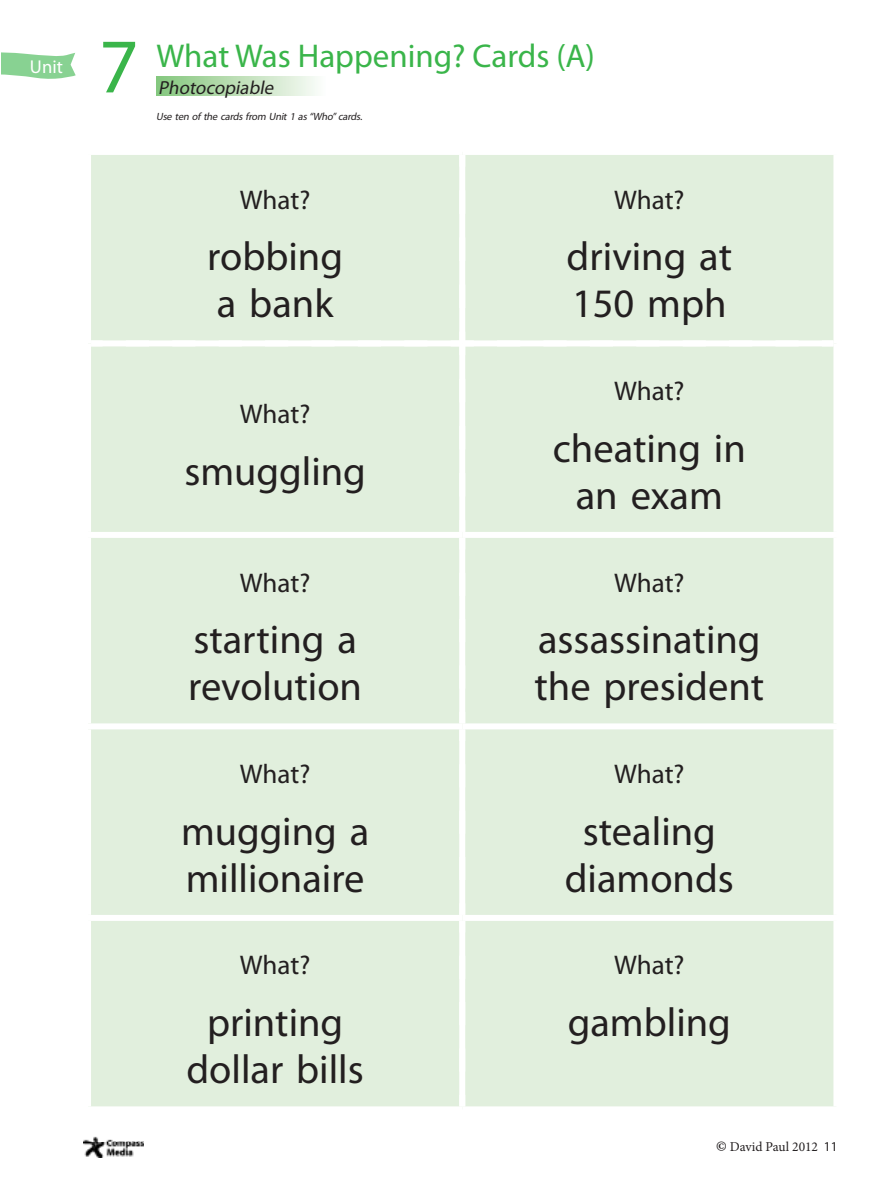
<style>
.page{position:relative;width:893px;height:1183px;background:#fff}
.page>*{position:absolute;margin:0;border:0;box-sizing:border-box;transform-origin:0 0}
.t1{font:77.7px "Myriad Pro";color:#3ab54a}
.Personalization{font:40.5px "Myriad Pro";color:#231f20}
.t2{font:33px "Myriad Pro";color:#3ab54a}
.Personalization-2{font:27px "Myriad Pro";letter-spacing:-.005em;color:#231f20}
.t3{font:italic 18.9px "Myriad Pro";color:#231f20}
.t4{font:18.6px "Myriad Pro";color:#fff}
.t5{font:13.5px "Minion Pro";color:#231f20}
.Personalization-3{font:italic 10.5px "Myriad Pro";color:#231f20}
.s1{font-weight:700;font-style:italic;font-size:15px}
.s2{font-family:"Myriad Pro"}
</style>
<div class="page">
<img style="left:84px;top:1136px;width:60px;height:21px">
<svg style="left:1px;top:52px;width:75px;height:27px"></svg>
<div style="left:156px;top:77px;width:212px;height:18px;background:linear-gradient(to right,#88c77f,#fff)"></div>
<div style="left:91px;top:155px;width:742px;height:951px;background:#e1efdd"></div>
<div style="left:459px;top:155px;width:6px;height:188px;background:#fff"></div>
<div style="left:91px;top:340px;width:371px;height:6px;background:#fff"></div>
<div style="left:462px;top:340px;width:371px;height:6px;background:#fff"></div>
<div style="left:459px;top:343px;width:6px;height:188px;background:#fff"></div>
<div style="left:459px;top:537px;width:6px;height:186px;background:#fff"></div>
<div style="left:459px;top:729px;width:6px;height:185px;background:#fff"></div>
<div style="left:459px;top:920px;width:6px;height:186px;background:#fff"></div>
<div style="left:85px;top:531px;width:377px;height:6px;background:#fff"></div>
<div style="left:462px;top:531px;width:377px;height:6px;background:#fff"></div>
<div style="left:85px;top:723px;width:377px;height:6px;background:#fff"></div>
<div style="left:462px;top:723px;width:377px;height:6px;background:#fff"></div>
<div style="left:85px;top:914px;width:377px;height:6px;background:#fff"></div>
<div style="left:462px;top:914px;width:377px;height:6px;background:#fff"></div>
<svg style="left:149px;top:340px;width:290px;height:1px"></svg>
<svg style="left:520px;top:340px;width:290px;height:1px"></svg>
<p class="t4" style="left:30px;top:56px;width:34px">Unit</p>
<p class="t1" style="left:99px;top:18px;width:41px">7</p>
<p class="t2" style="left:156px;top:35px;width:440px">What Was Happening? Cards (A)</p>
<p class="t3" style="left:158px;top:76px;width:121px">Photocopiable</p>
<p class="Personalization-3" style="left:156px;top:110px;width:210px">Use ten of the cards from Unit 1 as“Who”cards.</p>
<p class="Personalization-2" style="left:240px;top:183px;width:72px">What?</p>
<p class="Personalization" style="left:207px;top:232px;width:137px">robbing</p>
<p class="Personalization" style="left:217px;top:278px;width:118px">a bank</p>
<p class="Personalization-2" style="left:240px;top:397px;width:72px">What?</p>
<p class="Personalization" style="left:184px;top:446px;width:183px">smuggling</p>
<p class="Personalization-2" style="left:240px;top:565px;width:72px">What?</p>
<p class="Personalization" style="left:193px;top:614px;width:165px">starting a</p>
<p class="Personalization" style="left:188px;top:661px;width:175px">revolution</p>
<p class="Personalization-2" style="left:240px;top:757px;width:72px">What?</p>
<p class="Personalization" style="left:181px;top:806px;width:190px">mugging a</p>
<p class="Personalization" style="left:186px;top:852px;width:180px">millionaire</p>
<p class="Personalization-2" style="left:240px;top:948px;width:72px">What?</p>
<p class="Personalization" style="left:207px;top:997px;width:138px">printing</p>
<p class="Personalization" style="left:186px;top:1044px;width:179px">dollar bills</p>
<p class="Personalization-2" style="left:614px;top:183px;width:72px">What?</p>
<p class="Personalization" style="left:567px;top:232px;width:167px">driving at</p>
<p class="Personalization" style="left:572px;top:278px;width:156px">150 mph</p>
<p class="Personalization-2" style="left:614px;top:374px;width:72px">What?</p>
<p class="Personalization" style="left:553px;top:423px;width:195px">cheating in</p>
<p class="Personalization" style="left:576px;top:470px;width:149px">an exam</p>
<p class="Personalization-2" style="left:614px;top:565px;width:72px">What?</p>
<p class="Personalization" style="left:538px;top:614px;width:224px">assassinating</p>
<p class="Personalization" style="left:535px;top:661px;width:231px">the president</p>
<p class="Personalization-2" style="left:614px;top:757px;width:72px">What?</p>
<p class="Personalization" style="left:583px;top:806px;width:135px">stealing</p>
<p class="Personalization" style="left:565px;top:852px;width:171px">diamonds</p>
<p class="Personalization-2" style="left:614px;top:948px;width:72px">What?</p>
<p class="Personalization" style="left:568px;top:997px;width:165px">gambling</p>
<p class="t5" style="left:716px;top:1137px;width:123px"><span class="s1">©</span> David Paul 2012 <span class="s2">11</span></p>
</div>
